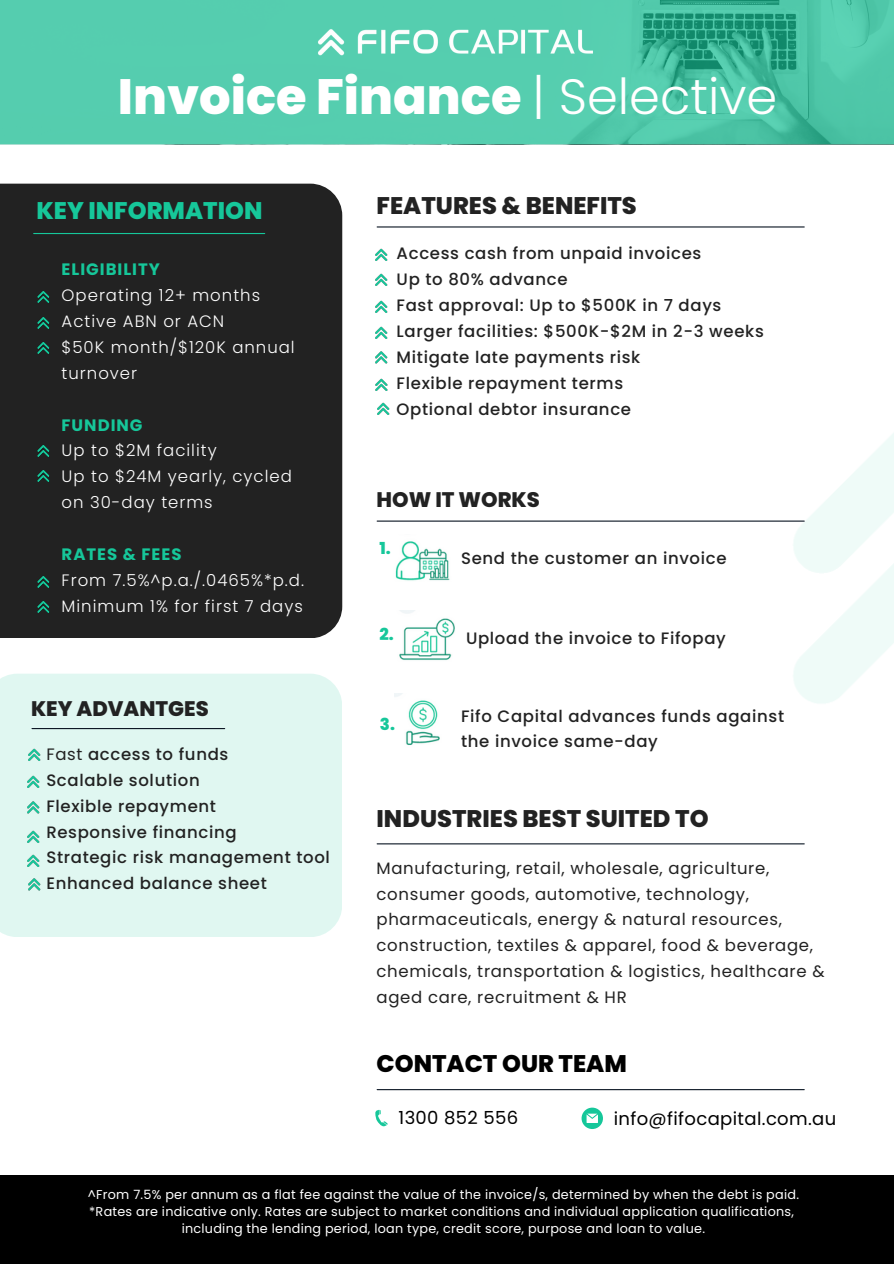
<style>
.page{position:relative;width:894px;height:1264px;background:#fff}
.page>*{position:absolute;margin:0;border:0;box-sizing:border-box;transform-origin:0 0}
.t1{font:800 49.5px "Poppins";color:#fff}
.t2{font:800 24px "Poppins";color:#222}
.t3{font:800 24px "Poppins";color:#16c79a}
.t4{font:800 24px "Poppins";color:#000}
.t5{font:800 21px "Poppins";color:#222}
.t6{font:18px "Poppins";letter-spacing:.02em;color:#000}
.t7{font:500 16.5px "Poppins";letter-spacing:.04em;color:#222}
.t8{font:16.5px/26px "Poppins";letter-spacing:.04em;color:#222}
.t9{font:300 16.5px "Poppins";letter-spacing:.06em;color:#fff}
.t10{font:700 16.5px "Poppins";letter-spacing:.06em;color:#16c79a}
.t11{font:800 16.5px "Poppins";color:#16c79a}
.t12{font:12.75px "Poppins";letter-spacing:.02em;color:#fff}
.s1{font-weight:300}
.s2{font-weight:400}
</style>
<div class="page">
<img style="left:779px;top:226px;width:114px;height:865px">
<div style="left:0;top:184px;width:342px;height:454px;background:#222"></div>
<svg style="left:0;top:0;width:893px;height:144px;background:#4fc7a9"></svg>
<hr style="left:377px;top:226px;width:427px;height:1px;background:#0b1623">
<div style="left:0;top:197px;width:259px;height:22px;background:#222"></div>
<img style="left:273px;top:0;width:364px;height:68px">
<img style="left:33px;top:437px;width:20px;height:25px">
<img style="left:33px;top:336px;width:20px;height:25px">
<img style="left:33px;top:311px;width:20px;height:25px">
<img style="left:33px;top:284px;width:20px;height:27px">
<hr style="left:377px;top:520px;width:427px;height:1px;background:#0b1623">
<img style="left:375px;top:248px;width:13px;height:13px">
<img style="left:375px;top:273px;width:13px;height:66px">
<img style="left:375px;top:351px;width:13px;height:40px">
<img style="left:33px;top:462px;width:20px;height:27px">
<div style="left:0;top:1175px;width:893px;height:88px;background:#000"></div>
<img style="left:395px;top:541px;width:55px;height:40px">
<img style="left:399px;top:610px;width:56px;height:50px">
<img style="left:394px;top:693px;width:46px;height:52px">
<div style="left:0;top:673px;width:342px;height:264px;background:#e0f7f1"></div>
<hr style="left:34px;top:233px;width:230px;height:1px;background:#16c79a">
<hr style="left:32px;top:728px;width:193px;height:1px;background:#0b1623">
<hr style="left:377px;top:843px;width:427px;height:1px;background:#0b1623">
<img style="left:33px;top:568px;width:20px;height:25px">
<img style="left:22px;top:741px;width:21px;height:54px">
<img style="left:22px;top:793px;width:20px;height:27px">
<img style="left:22px;top:822px;width:20px;height:25px">
<img style="left:377px;top:402px;width:13px;height:13px">
<img style="left:33px;top:593px;width:20px;height:27px">
<img style="left:22px;top:847px;width:20px;height:27px">
<img style="left:23px;top:870px;width:20px;height:27px">
<svg style="left:581px;top:1107px;width:21px;height:21px"></svg>
<svg style="left:375px;top:1109px;width:12px;height:17px"></svg>
<hr style="left:377px;top:1089px;width:427px;height:1px;background:#0b1623">
<p class="t1" style="left:118px;top:62px;width:661px">Invoice Finance <span class="s1">| Selective</span></p>
<p class="t3" style="left:36px;top:193px;width:227px">KEY INFORMATION</p>
<p class="t2" style="left:376px;top:189px;width:262px">FEATURES &amp; BENEFITS</p>
<p class="t10" style="left:62px;top:258px;width:100px">ELIGIBILITY</p>
<p class="t9" style="left:62px;top:284px;width:200px">Operating 12+ months</p>
<p class="t9" style="left:62px;top:309px;width:164px">Active ABN or ACN</p>
<p class="t9" style="left:62px;top:335px;width:234px">$50K month/$120K annual</p>
<p class="t9" style="left:62px;top:361px;width:77px">turnover</p>
<p class="t10" style="left:62px;top:413px;width:82px">FUNDING</p>
<p class="t9" style="left:62px;top:439px;width:156px">Up to $2M facility</p>
<p class="t9" style="left:62px;top:465px;width:232px">Up to $24M yearly, cycled</p>
<p class="t9" style="left:62px;top:491px;width:153px">on 30-day terms</p>
<p class="t10" style="left:62px;top:543px;width:121px">RATES &amp; FEES</p>
<p class="t9" style="left:62px;top:568px;width:244px">From 7.5%^p.a./.0465%*p.d.</p>
<p class="t9" style="left:62px;top:594px;width:243px">Minimum 1% for first 7 days</p>
<p class="t5" style="left:31px;top:693px;width:179px">KEY ADVANTGES</p>
<p class="t7" style="left:46px;top:742px;width:183px"><span class="s2">Fast</span> access to funds</p>
<p class="t7" style="left:46px;top:768px;width:155px">Scalable solution</p>
<p class="t7" style="left:46px;top:794px;width:171px">Flexible repayment</p>
<p class="t7" style="left:46px;top:820px;width:192px">Responsive financing</p>
<p class="t7" style="left:46px;top:846px;width:285px">Strategic risk management tool</p>
<p class="t7" style="left:46px;top:872px;width:222px">Enhanced balance sheet</p>
<p class="t7" style="left:396px;top:242px;width:306px">Access cash from unpaid invoices</p>
<p class="t7" style="left:396px;top:268px;width:172px">Up to 80% advance</p>
<p class="t7" style="left:396px;top:294px;width:326px">Fast approval: Up to $500K in 7 days</p>
<p class="t7" style="left:396px;top:320px;width:368px">Larger facilities: $500K-$2M in 2-3 weeks</p>
<p class="t7" style="left:396px;top:345px;width:245px">Mitigate late payments risk</p>
<p class="t7" style="left:396px;top:371px;width:228px">Flexible repayment terms</p>
<p class="t7" style="left:396px;top:397px;width:236px">Optional debtor insurance</p>
<p class="t5" style="left:376px;top:485px;width:165px">HOW IT WORKS</p>
<p class="t11" style="left:379px;top:537px;width:13px">1.</p>
<p class="t11" style="left:379px;top:622px;width:16px">2.</p>
<p class="t11" style="left:380px;top:712px;width:17px">3.</p>
<p class="t7" style="left:461px;top:546px;width:267px">Send the customer an invoice</p>
<p class="t7" style="left:466px;top:626px;width:261px">Upload the invoice to Fifopay</p>
<p class="t7" style="left:461px;top:704px;width:324px">Fifo Capital advances funds against</p>
<p class="t7" style="left:461px;top:730px;width:198px">the invoice same-day</p>
<p class="t2" style="left:376px;top:801px;width:333px">INDUSTRIES BEST SUITED TO</p>
<p class="t8" style="left:376px;top:854px;width:394px">Manufacturing, retail, wholesale, agriculture,</p>
<p class="t8" style="left:376px;top:880px;width:374px">consumer goods, automotive, technology,</p>
<p class="t8" style="left:376px;top:906px;width:449px">pharmaceuticals, energy &amp; natural resources, construction, textiles &amp; apparel, food &amp; beverage, chemicals, transportation &amp; logistics, healthcare &amp;</p>
<p class="t8" style="left:376px;top:984px;width:251px">aged care, recruitment &amp; HR</p>
<p class="t4" style="left:376px;top:1046px;width:252px">CONTACT OUR TEAM</p>
<p class="t6" style="left:398px;top:1105px;width:121px">1300 852 556</p>
<p class="t6" style="left:613px;top:1105px;width:224px">info@fifocapital.com.au</p>
<p class="t12" style="left:88px;top:1185px;width:712px">^From 7.5% per annum as a flat fee against the value of the invoice/s, determined by when the debt is paid.</p>
<p class="t12" style="left:89px;top:1202px;width:706px">*Rates are indicative only. Rates are subject to market conditions and individual application qualifications,</p>
<p class="t12" style="left:182px;top:1219px;width:525px">including the lending period, loan type, credit score, purpose and loan to value.</p>
</div>
